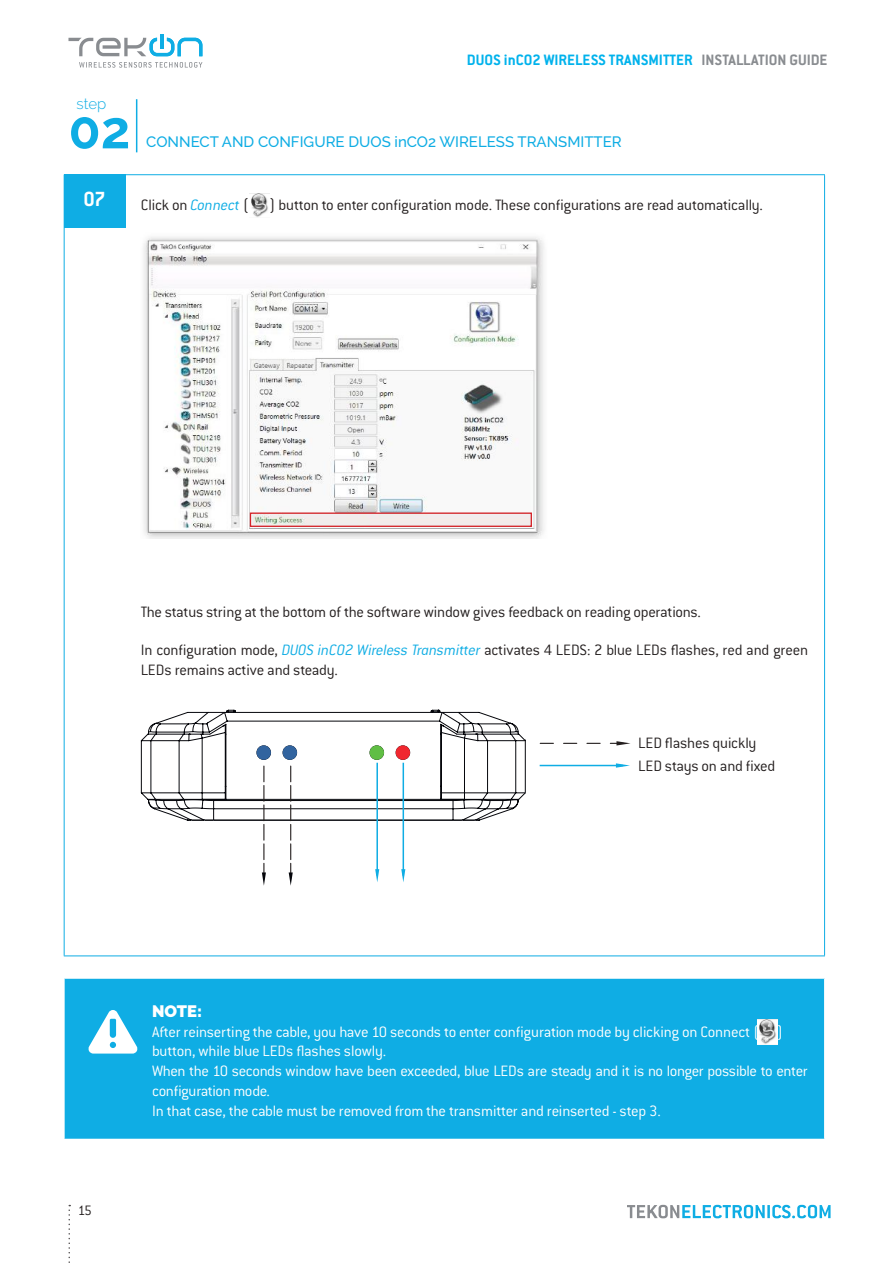
<style>
.page{position:relative;width:893px;height:1263px;background:#fff}
.page>*{position:absolute;margin:0;border:0;box-sizing:border-box;transform-origin:0 0}
.t1{font:700 52.5px "Raleway";color:#0fade4}
.t2{font:700 22.5px "Conduit ITC Pro";color:#fff}
.t3{font:300 16.5px/19.8px "Conduit ITC Pro";letter-spacing:-.015em;color:#241f1f}
.t4{font:300 16.5px/19.8px "Conduit ITC Pro";letter-spacing:-.015em;color:#fff}
.t5{font:700 16.5px "Conduit ITC Pro";color:#00b2ec}
.t6{font:900 16.5px "Raleway";color:#fff}
.t7{font:500 15px "Raleway";color:#0fade4}
.t8{font:300 15px "Raleway";color:#0fade4}
.t9{font:300 15px "Conduit ITC Pro";color:#241f1f}
.s1{color:#898c90}
.s2{font-style:italic;color:#0fade4}
</style>
<div class="page">
<hr style="left:136px;top:99px;width:1px;height:53px;background:#0fade4">
<svg style="left:68px;top:34px;width:134px;height:22px"></svg>
<svg style="left:79px;top:62px;width:123px;height:6px"></svg>
<svg style="left:627px;top:1205px;width:204px;height:13px"></svg>
<svg style="left:68px;top:1205px;width:2px;height:58px"></svg>
<hr style="left:64px;top:174px;width:761px;height:1px;background:#0fade4">
<hr style="left:64px;top:175px;width:1px;height:780px;background:#0fade4">
<hr style="left:824px;top:175px;width:1px;height:780px;background:#0fade4">
<hr style="left:64px;top:955px;width:761px;height:1px;background:#0fade4">
<div style="left:64px;top:978px;width:761px;height:161px;background:#0fade4"></div>
<hr style="left:64px;top:979px;width:1px;height:160px;background:#fff">
<hr style="left:824px;top:979px;width:1px;height:160px;background:#fff">
<hr style="left:64px;top:978px;width:761px;height:1px;background:#fff">
<img style="left:250px;top:193px;width:19px;height:25px">
<svg style="left:140px;top:709px;width:386px;height:177px"></svg>
<svg style="left:540px;top:741px;width:90px;height:4px"></svg>
<hr style="left:540px;top:765px;width:83px;height:1px;background:#0fade4">
<svg style="left:616px;top:763px;width:14px;height:5px"></svg>
<svg style="left:88px;top:1010px;width:49px;height:43px"></svg>
<img style="left:758px;top:1020px;width:19px;height:24px">
<div style="left:64px;top:174px;width:62px;height:53px;background:#0fade4"></div>
<img style="left:143px;top:237px;width:401px;height:301px">
<div style="left:250px;top:512px;width:282px;height:15px;border:1px solid #d42429"></div>
<p class="t8" style="left:77px;top:95px;width:31px">step</p>
<h1 class="t1" style="left:68px;top:100px;width:63px">02</h1>
<p class="t5" style="left:467px;top:51px;width:362px">DUOS inCO2 WIRELESS TRANSMITTER <span class="s1">INSTALLATION GUIDE</span></p>
<p class="t7" style="left:146px;top:133px;width:477px">CONNECT AND CONFIGURE DUOS inCO2 WIRELESS TRANSMITTER</p>
<h2 class="t2" style="left:84px;top:186px;width:24px">07</h2>
<p class="t3" style="left:141px;top:195px;width:624px">Click on <span class="s2">Connect</span> ( ) button to enter configuration mode. These configurations are read automatically.</p>
<p class="t3" style="left:141px;top:602px;width:562px">The status string at the bottom of the software window gives feedback on reading operations.</p>
<p class="t3" style="left:141px;top:640px;width:669px">In configuration mode, <span class="s2">DUOS inCO2 Wireless Transmitter</span> activates 4 LEDS: 2 blue LEDs flashes, red and green<br>LEDs remains active and steady.</p>
<p class="t3" style="left:638px;top:732px;width:138px;line-height:22.2px">LED flashes quickly<br>LED stays on and fixed</p>
<p class="t9" style="left:78px;top:1202px;width:16px">15</p>
<p class="t6" style="left:152px;top:1001px;width:52px">NOTE:</p>
<p class="t4" style="left:152px;top:1022px;width:657px">After reinserting the cable, you have 10 seconds to enter configuration mode by clicking on Connect ( ) button, while blue LEDs flashes slowly.<br>When the 10 seconds window have been exceeded, blue LEDs are steady and it is no longer possible to enter configuration mode.<br>In that case, the cable must be removed from the transmitter and reinserted - step 3.</p>
</div>
